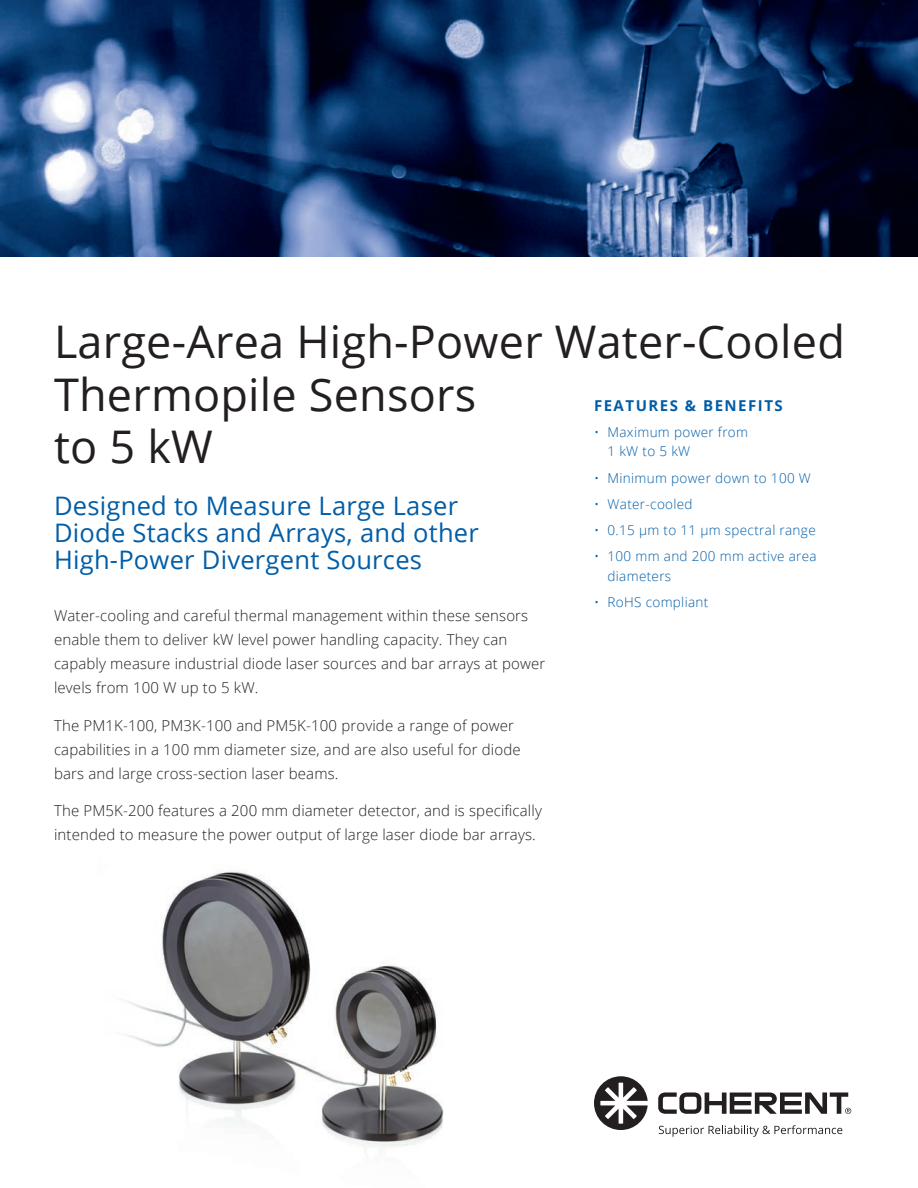
<style>
.page{position:relative;width:918px;height:1188px;background:#fff}
.page>*{position:absolute;margin:0;border:0;box-sizing:border-box;transform-origin:0 0}
.t1{font:45px/52.2px "Open Sans";letter-spacing:.005em;color:#231f20}
.Subtitle{font:25.5px/27px "Open Sans";letter-spacing:.01em;color:#015da7}
.Body{font:300 15px/24px "Open Sans";letter-spacing:.01em;color:#231f20}
.FEATURES_BENEFITS_AP{font:700 15px "Open Sans";letter-spacing:.1em;color:#015da7}
.Bullets{font:300 13.5px/19.5px "Open Sans";letter-spacing:.025em;color:#015da7}
</style>
<div class="page">
<img style="left:0;top:0;width:918px;height:256px">
<svg style="left:659px;top:1125px;width:183px;height:12px"></svg>
<svg style="left:658px;top:1092px;width:193px;height:22px"></svg>
<svg style="left:594px;top:1076px;width:54px;height:54px"></svg>
<img style="left:161px;top:871px;width:283px;height:281px">
<div style="left:97px;top:986px;width:69px;height:202px;background:#fff"></div>
<p class="t1" style="left:54px;top:315px;width:792px">Large-Area High-Power Water-Cooled<br>Thermopile Sensors<br>to 5 kW</p>
<p class="Subtitle" style="left:54px;top:492px;width:426px">Designed to Measure Large Laser<br>Diode Stacks and Arrays, and other<br>High-Power Divergent Sources</p>
<p class="Body" style="left:54px;top:604px;width:493px">Water-cooling and careful thermal management within these sensors enable them to deliver kW level power handling capacity. They can capably measure industrial diode laser sources and bar arrays at power levels from 100 W up to 5 kW.</p>
<p class="Body" style="left:54px;top:713px;width:468px">The PM1K-100, PM3K-100 and PM5K-100 provide a range of power capabilities in a 100 mm diameter size, and are also useful for diode bars and large cross-section laser beams.</p>
<p class="Body" style="left:54px;top:799px;width:489px">The PM5K-200 features a 200 mm diameter detector, and is specifically intended to measure the power output of large laser diode bar arrays.</p>
<p class="FEATURES_BENEFITS_AP" style="left:594px;top:395px;width:190px">FEATURES &amp; BENEFITS</p>
<p class="Bullets" style="left:608px;top:422px;width:142px;text-indent:-14px">• Maximum power from<br>1 kW to 5 kW</p>
<p class="Bullets" style="left:594px;top:468px;width:218px">• Minimum power down to 100 W</p>
<p class="Bullets" style="left:594px;top:494px;width:100px">• Water-cooled</p>
<p class="Bullets" style="left:594px;top:520px;width:223px">• 0.15 µm to 11 µm spectral range</p>
<p class="Bullets" style="left:608px;top:546px;width:211px;text-indent:-13px">• 100 mm and 200 mm active area diameters</p>
<p class="Bullets" style="left:594px;top:592px;width:116px">• RoHS compliant</p>
</div>
